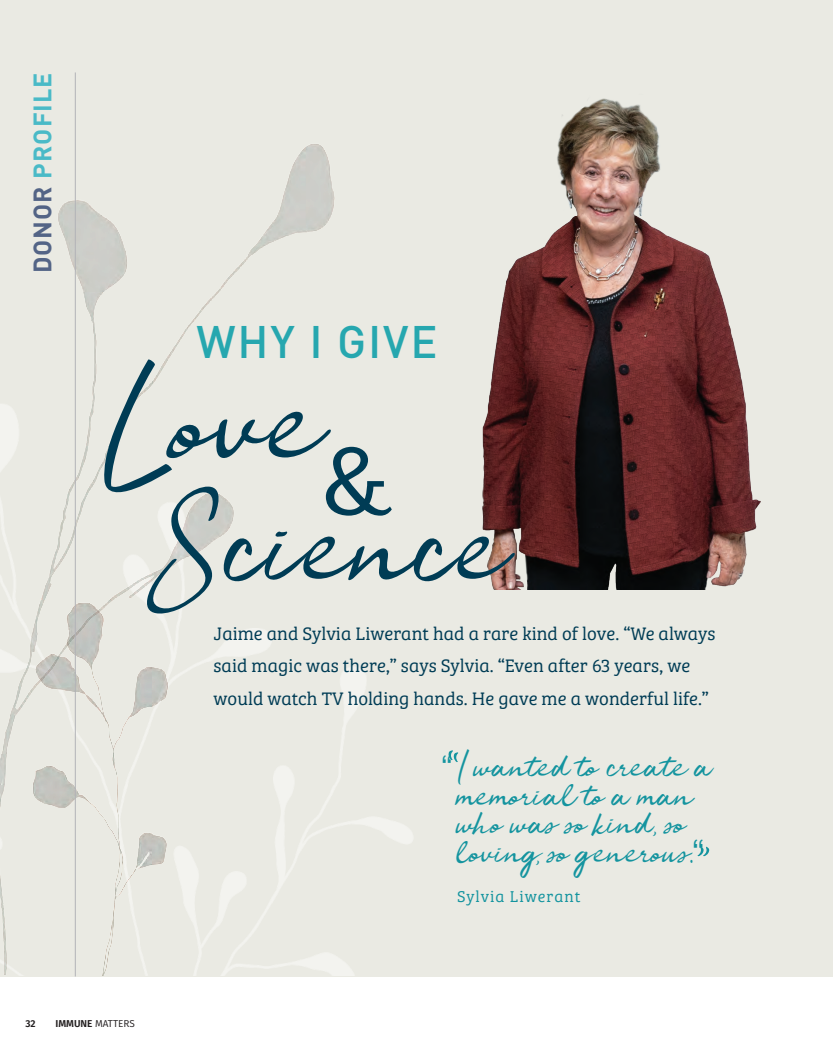
<style>
.page{position:relative;width:833px;height:1058px;background:#fff}
.page>*{position:absolute;margin:0;border:0;box-sizing:border-box;transform-origin:0 0}
.t1{font:115px "Jelytta";color:#003c55}
.t2{font:108.5px "Mr Eaves XL Mod OT";color:#003c55}
.t3{font:106.25px "Jelytta";color:#003c55}
.t4{font:60.5px "Jelytta";color:#14949f}
.t5{font:500 45px "DIN";letter-spacing:.04em;color:#26a7af}
.t6{font:30px/28.8px "Jelytta";color:#14949f}
.t7{font:700 25px "DIN";letter-spacing:.04em;color:#4abac7}
.t8{font:18.75px/32.5px "Bree Serif Lt";color:#003c55}
.t9{font:16.25px "Bree Serif Lt";letter-spacing:.06em;color:#14949f}
.t10{font:10px "Fira Sans";color:#231f20}
.t11{font:600 10px "Fira Sans";color:#231f20}
.s1{color:#536486}
.s2{font-weight:600}
</style>
<div class="page">
<div style="left:0;top:0;width:832px;height:976px;background:#eaeae3"></div>
<img style="left:0;top:140px;width:706px;height:834px">
<img style="left:0;top:596px;width:345px;height:379px">
<img style="left:469px;top:98px;width:292px;height:491px">
<hr style="left:75px;top:72px;width:1px;height:904px;background:#b2b3b7">
<svg style="left:446px;top:748px;width:15px;height:14px"></svg>
<p class="t7" style="left:26px;top:273px;width:202px;rotate:-90deg"><span class="s1">DONOR</span> PROFILE</p>
<p class="t5" style="left:196px;top:313px;width:242px">WHY I GIVE</p>
<p class="t1" style="left:98px;top:356px;width:227px">Love</p>
<p class="t2" style="left:321px;top:422px;width:71px">&amp;</p>
<p class="t3" style="left:146px;top:485px;width:363px">Science</p>
<p class="t8" style="left:213px;top:616px;width:503px">Jaime and Sylvia Liwerant had a rare kind of love. “We always said magic was there,” says Sylvia. “Even after 63 years, we would watch TV holding hands. He gave me a wonderful life.”</p>
<p class="t6" style="left:456px;top:752px;width:258px">I wanted to create a memorial to a man who was so kind, so loving, so generous.</p>
<p class="t9" style="left:457px;top:884px;width:125px">Sylvia Liwerant</p>
<p class="t4" style="left:696px;top:824px;width:16px">"</p>
<p class="t11" style="left:25px;top:1015px;width:12px">32</p>
<p class="t10" style="left:55px;top:1016px;width:81px"><span class="s2">IMMUNE</span> MATTERS</p>
</div>
